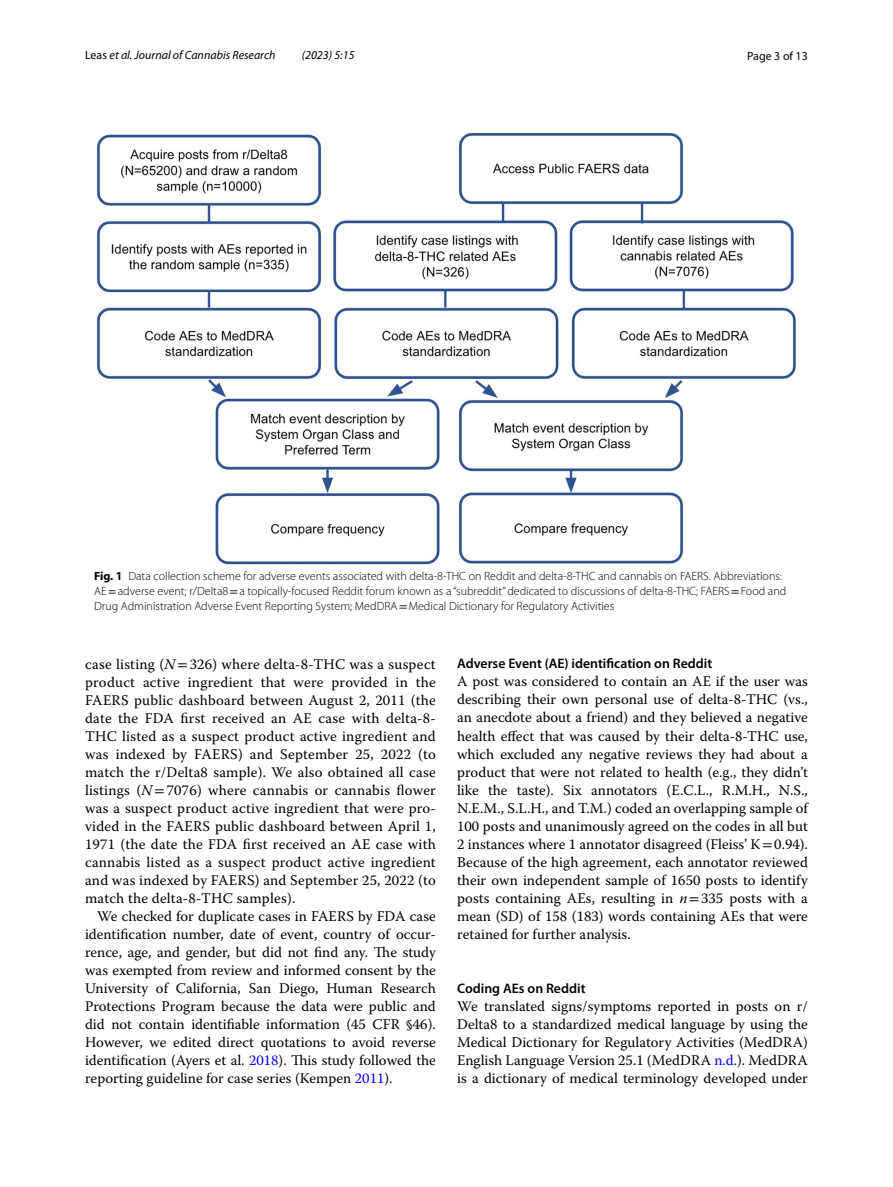
<style>
.page{position:relative;width:893px;height:1187px;background:#fff}
.page>*{position:absolute;margin:0;border:0;box-sizing:border-box;transform-origin:0 0}
.t1{font:14.7px/18px "Warnock Pro";color:#000;text-align:justify}
.t2{font:600 13.8px "Myriad Pro";color:#000}
.t3{font:300 12px/15px "Myriad Pro";color:#000}
.t4{font:italic 12px "Myriad Pro";color:#000}
.t5{font:12px "Myriad Pro";color:#000}
.s1{font-style:normal}
.s2{font-weight:700}
.s3{font-family:"STIX";font-weight:400}
.s4{font-style:italic}
.s5{font-family:"STIX"}
.s6{color:#00f}
</style>
<div class="page">
<img style="left:96px;top:133px;width:700px;height:432px">
<p class="t4" style="left:85px;top:48px;width:192px"><span class="s1">Leas</span> et al. Journal of Cannabis Research</p>
<p class="t4" style="left:302px;top:48px;width:54px">(2023) 5:15</p>
<p class="t5" style="left:747px;top:48px;width:62px">Page 3 of 13</p>
<p class="t3" style="left:94px;top:568px;width:694px"><span class="s2">Fig. 1</span> Data collection scheme for adverse events associated with delta-8-THC on Reddit and delta-8-THC and cannabis on FAERS. Abbreviations:<br>AE<span class="s3">=</span>adverse event; r/Delta8<span class="s3">=</span>a topically-focused Reddit forum known as a “subreddit” dedicated to discussions of delta-8-THC; FAERS<span class="s3">=</span>Food and<br>Drug Administration Adverse Event Reporting System; MedDRA<span class="s3">=</span>Medical Dictionary for Regulatory Activities</p>
<p class="t1" style="left:85px;top:655px;width:352px">case listing (<span class="s4">N</span> <span class="s5">=</span>326) where delta-8-THC was a suspect product active ingredient that were provided in the FAERS public dashboard between August 2, 2011 (the date the FDA first received an AE case with delta-8- THC listed as a suspect product active ingredient and was indexed by FAERS) and September 25, 2022 (to match the r/Delta8 sample). We also obtained all case listings (<span class="s4">N</span> <span class="s5">=</span>7076) where cannabis or cannabis flower was a suspect product active ingredient that were pro&shy;vided in the FAERS public dashboard between April 1, 1971 (the date the FDA first received an AE case with cannabis listed as a suspect product active ingredient and was indexed by FAERS) and September 25, 2022 (to match the delta-8-THC samples).</p>
<p class="t1" style="left:85px;top:907px;width:352px;text-indent:12px">We checked for duplicate cases in FAERS by FDA case identification number, date of event, country of occur&shy;rence, age, and gender, but did not find any. The study was exempted from review and informed consent by the University of California, San Diego, Human Research Protections Program because the data were public and did not contain identifiable information (45 CFR §46).<br>However, we edited direct quotations to avoid reverse identification (Ayers et al. <span class="s6">2018</span>). This study followed the reporting guideline for case series (Kempen <span class="s6">2011</span>).</p>
<p class="t2" style="left:457px;top:655px;width:257px">Adverse Event (AE) identification on Reddit</p>
<p class="t1" style="left:457px;top:672px;width:352px">A post was considered to contain an AE if the user was describing their own personal use of delta-8-THC (vs., an anecdote about a friend) and they believed a negative health effect that was caused by their delta-8-THC use, which excluded any negative reviews they had about a product that were not related to health (e.g., they didn’t like the taste). Six annotators (E.C.L., R.M.H., N.S., N.E.M., S.L.H., and T.M.) coded an overlapping sample of 100 posts and unanimously agreed on the codes in all but 2 instances where 1 annotator disagreed (Fleiss’ K<span class="s5">=</span>0.94).<br>Because of the high agreement, each annotator reviewed their own independent sample of 1650 posts to identify posts containing AEs, resulting in <span class="s4">n</span><span class="s5">=</span>335 posts with a mean (SD) of 158 (183) words containing AEs that were retained for further analysis.</p>
<p class="t2" style="left:457px;top:979px;width:130px">Coding AEs on Reddit</p>
<p class="t1" style="left:457px;top:997px;width:352px">We translated signs/symptoms reported in posts on r/ Delta8 to a standardized medical language by using the Medical Dictionary for Regulatory Activities (MedDRA)<br>English Language Version 25.1 (MedDRA <span class="s6">n.d.</span>). MedDRA is a dictionary of medical terminology developed under</p>
</div>
